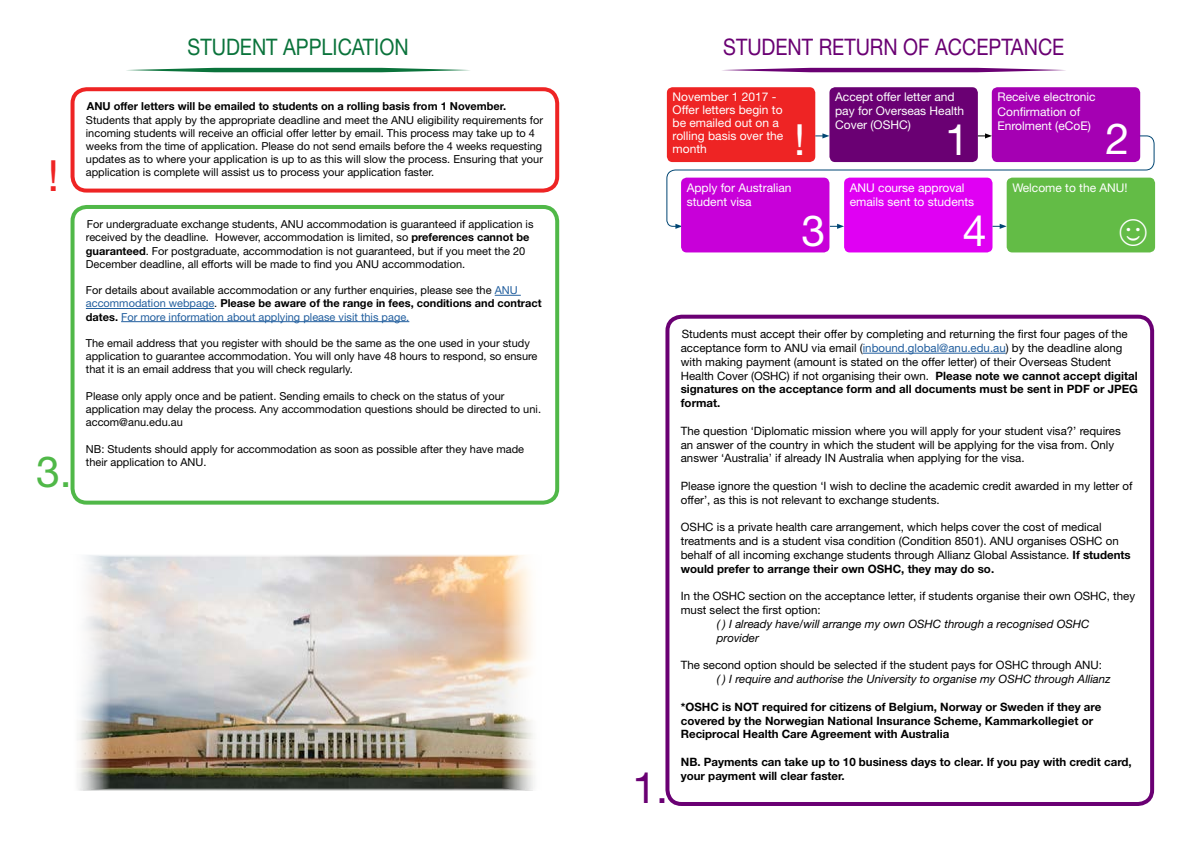
<style>
.page{position:relative;width:1191px;height:842px;background:#fff}
.page>*{position:absolute;margin:0;border:0;box-sizing:border-box;transform-origin:0 0}
.t1{font:43px "Helvetica Neue LT Std";color:#fff}
.t2{font:43px "Helvetica Neue LT Std";color:#50b848}
.t3{font:43px "Helvetica Neue LT Std";color:#6a0073}
.t4{font:43px "Helvetica Neue LT Std";color:#ee2424}
.t5{font:43px "Arial Unicode MS";color:#fff}
.t6{font:22.8px "Helvetica Neue LT Std";color:#6a0073;scale:.87 1}
.t7{font:22.8px "Helvetica Neue LT Std";color:#0a733b;scale:.87 1}
.t8{font:12px/13px "Helvetica Neue LT Std";color:#fff}
.t9{font:11.5px/13.8px "Helvetica Neue LT Std";color:#000}
.t10{font:700 11.5px/13.8px "Helvetica Neue LT Std";color:#000}
.t11{font:italic 11.5px/13.8px "Helvetica Neue LT Std";color:#000}
.t12{font:11px/13.2px "Helvetica Neue LT Std";color:#000}
.t13{font:11px/13.2px "Helvetica Neue LT Std";color:#215e9e}
.t14{font:700 11px "Helvetica Neue LT Std";color:#000}
.s1{font-weight:700}
.s2{color:#000}
.s3{font-weight:700;color:#000}
.s4{color:#215e9e}
</style>
<div class="page">
<div style="left:71px;top:87px;width:488px;height:106px;border:4px solid #ee2424;border-radius:14px"></div>
<svg style="left:495px;top:295px;width:26px;height:1px"></svg>
<hr style="left:86px;top:308px;width:128px;height:1px;background:#215e9e">
<hr style="left:121px;top:321px;width:288px;height:1px;background:#215e9e">
<div style="left:71px;top:205px;width:488px;height:300px;border:4px solid #50b848;border-radius:14px"></div>
<div style="left:667px;top:87px;width:148px;height:75px;background:#ee2424;border-radius:6px"></div>
<div style="left:829px;top:87px;width:149px;height:75px;background:#6a0073;border-radius:6px"></div>
<div style="left:991px;top:87px;width:149px;height:75px;background:#a500b3;border-radius:6px"></div>
<svg style="left:666px;top:135px;width:489px;height:92px"></svg>
<svg style="left:675px;top:224px;width:6px;height:5px"></svg>
<div style="left:681px;top:178px;width:148px;height:74px;background:#c800d9;border-radius:6px"></div>
<svg style="left:830px;top:224px;width:14px;height:5px"></svg>
<div style="left:844px;top:178px;width:148px;height:74px;background:#e000f3;border-radius:6px"></div>
<svg style="left:992px;top:224px;width:14px;height:5px"></svg>
<div style="left:1006px;top:178px;width:149px;height:74px;background:#63bc46;border-radius:6px"></div>
<hr style="left:862px;top:353px;width:143px;height:1px;background:#215e9e">
<div style="left:665px;top:315px;width:489px;height:491px;border:4px solid #6a0073;border-radius:14px"></div>
<svg style="left:126px;top:68px;width:344px;height:4px"></svg>
<svg style="left:722px;top:68px;width:344px;height:4px"></svg>
<img style="left:77px;top:555px;width:458px;height:236px">
<h1 class="t4" style="left:48px;top:150px;width:13px">!</h1>
<h1 class="t2" style="left:36px;top:446px;width:37px">3.</h1>
<h2 class="t7" style="left:188px;top:33px;width:256px">STUDENT APPLICATION</h2>
<h2 class="t6" style="left:723px;top:33px;width:393px">STUDENT RETURN OF ACCEPTANCE</h2>
<p class="t14" style="left:87px;top:100px;width:421px">ANU offer letters will be emailed to students on a rolling basis from 1 November.</p>
<p class="t12" style="left:86px;top:113px;width:458px">Students that apply by the appropriate deadline and meet the ANU eligibility requirements for incoming students will receive an official offer letter by email. This process may take up to 4 weeks from the time of application. Please do not send emails before the 4 weeks requesting updates as to where your application is up to as this will slow the process. Ensuring that your application is complete will assist us to process your application faster.</p>
<p class="t12" style="left:86px;top:217px;width:449px">For undergraduate exchange students, ANU accommodation is guaranteed if application is received by the deadline. However, accommodation is limited, so <span class="s1">preferences cannot be guaranteed</span>. For postgraduate, accommodation is not guaranteed, but if you meet the 20<br>December deadline, all efforts will be made to find you ANU accommodation.</p>
<p class="t13" style="left:86px;top:283px;width:457px"><span class="s2">For details about available accommodation or any further enquiries, please see the</span> ANU accommodation webpage<span class="s2">.</span> <span class="s3">Please be aware of the range in fees, conditions and contract dates.</span> For more information about applying please visit this page.</p>
<p class="t12" style="left:86px;top:336px;width:453px">The email address that you register with should be the same as the one used in your study application to guarantee accommodation. You will only have 48 hours to respond, so ensure that it is an email address that you will check regularly.</p>
<p class="t12" style="left:86px;top:389px;width:457px">Please only apply once and be patient. Sending emails to check on the status of your application may delay the process. Any accommodation questions should be directed to uni. accom@anu.edu.au</p>
<p class="t12" style="left:86px;top:442px;width:440px">NB: Students should apply for accommodation as soon as possible after they have made their application to ANU.</p>
<p class="t8" style="left:672px;top:91px;width:112px">November 1 2017 -<br>Offer letters begin to be emailed out on a rolling basis over the month</p>
<p class="t8" style="left:835px;top:90px;width:131px;line-height:14px">Accept offer letter and pay for Overseas Health<br>Cover (OSHC)</p>
<p class="t8" style="left:997px;top:90px;width:100px;line-height:14.4px">Receive electronic<br>Confirmation of<br>Enrolment (eCoE)</p>
<h1 class="t1" style="left:794px;top:114px;width:13px">!</h1>
<h1 class="t1" style="left:945px;top:114px;width:25px">1</h1>
<h1 class="t1" style="left:1105px;top:113px;width:25px">2</h1>
<p class="t8" style="left:686px;top:180px;width:106px;line-height:14.4px">Apply for Australian student visa</p>
<p class="t8" style="left:849px;top:180px;width:126px;line-height:14.4px">ANU course approval emails sent to students</p>
<h1 class="t1" style="left:962px;top:205px;width:25px">4</h1>
<p class="t8" style="left:1012px;top:181px;width:117px">Welcome to the ANU!</p>
<h1 class="t1" style="left:801px;top:205px;width:25px">3</h1>
<h1 class="t5" style="left:1117px;top:199px;width:34px">☺</h1>
<h1 class="t3" style="left:632px;top:761px;width:37px">1.</h1>
<p class="t9" style="left:681px;top:327px;width:459px">Students must accept their offer by completing and returning the first four pages of the acceptance form to ANU via email (<span class="s4">inbound.global@anu.edu.au</span>) by the deadline along with making payment (amount is stated on the offer letter) of their Overseas Student Health Cover (OSHC) if not organising their own. <span class="s1">Please note we cannot accept digital signatures on the acceptance form and all documents must be sent in PDF or JPEG format.</span></p>
<p class="t9" style="left:681px;top:424px;width:441px">The question ‘Diplomatic mission where you will apply for your student visa?’ requires an answer of the country in which the student will be applying for the visa from. Only answer ‘Australia’ if already IN Australia when applying for the visa.</p>
<p class="t9" style="left:681px;top:479px;width:453px">Please ignore the question ‘I wish to decline the academic credit awarded in my letter of offer’, as this is not relevant to exchange students.</p>
<p class="t9" style="left:681px;top:520px;width:451px">OSHC is a private health care arrangement, which helps cover the cost of medical treatments and is a student visa condition (Condition 8501). ANU organises OSHC on behalf of all incoming exchange students through Allianz Global Assistance. <span class="s1">If students would prefer to arrange their own OSHC, they may do so.</span></p>
<p class="t9" style="left:681px;top:589px;width:456px">In the OSHC section on the acceptance letter, if students organise their own OSHC, they must select the first option:</p>
<p class="t11" style="left:717px;top:617px;width:374px">( ) I already have/will arrange my own OSHC through a recognised OSHC provider</p>
<p class="t9" style="left:681px;top:658px;width:423px">The second option should be selected if the student pays for OSHC through ANU:</p>
<p class="t11" style="left:717px;top:672px;width:395px">( ) I require and authorise the University to organise my OSHC through Allianz</p>
<p class="t10" style="left:681px;top:700px;width:422px">*OSHC is NOT required for citizens of Belgium, Norway or Sweden if they are covered by the Norwegian National Insurance Scheme, Kammarkollegiet or<br>Reciprocal Health Care Agreement with Australia</p>
<p class="t10" style="left:681px;top:755px;width:452px">NB. Payments can take up to 10 business days to clear. If you pay with credit card, your payment will clear faster.</p>
</div>
